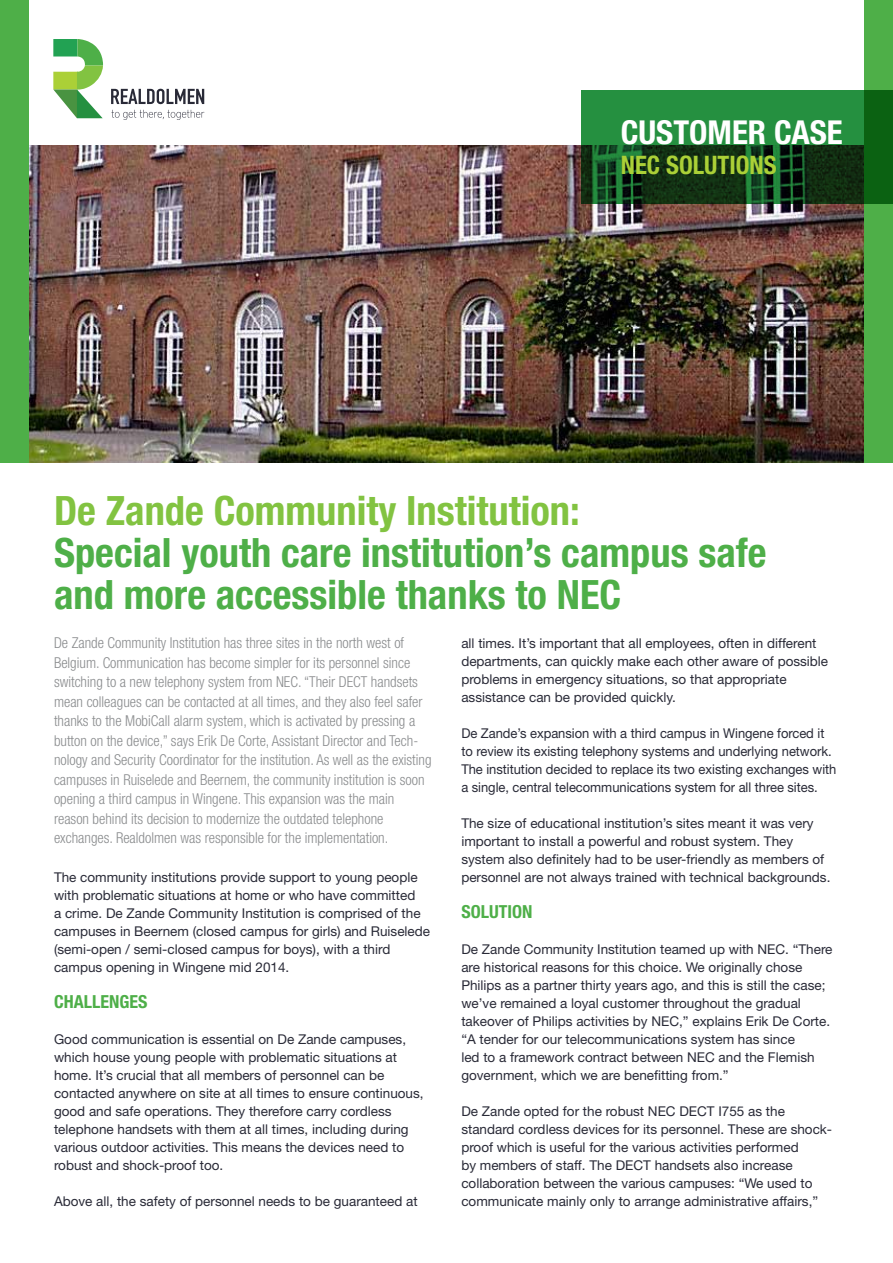
<style>
.page{position:relative;width:893px;height:1263px;background:#fff}
.page>*{position:absolute;margin:0;border:0;box-sizing:border-box;transform-origin:0 0}
.t1{font:700 condensed 40.5px/42px "Helvetica Neue LT Std";color:#4eaf48}
.t2{font:700 condensed 40.5px "Helvetica Neue LT Std";color:#82c341}
.t3{font:700 condensed 33px "Helvetica Neue LT Std";color:#fff}
.t4{font:700 condensed 25.5px "Helvetica Neue LT Std";color:#abd037}
.t5{font:700 condensed 18px "Helvetica Neue LT Std";color:#4eaf48}
.t6{font:300 condensed 15px/19.5px "Helvetica Neue LT Std";color:#8a8c8e}
.t7{font:13.5px/18px "Helvetica Neue LT Std";color:#292a37}
.t8{font:13.5px/18px "Helvetica Neue LT Std";color:#292a37;scale:.96 1}
</style>
<div class="page">
<div style="left:0;top:0;width:893px;height:463px;background:#4eaf48"></div>
<div style="left:29px;top:0;width:835px;height:463px;background:#fff"></div>
<svg style="left:111px;top:110px;width:93px;height:10px"></svg>
<svg style="left:111px;top:89px;width:93px;height:15px"></svg>
<svg style="left:53px;top:39px;width:50px;height:79px"></svg>
<img style="left:29px;top:145px;width:835px;height:318px">
<svg style="left:581px;top:90px;width:312px;height:114px;background:#196129"></svg>
<h2 class="t3" style="left:621px;top:112px;width:223px">CUSTOMER CASE</h2>
<h3 class="t4" style="left:621px;top:149px;width:157px">NEC SOLUTIONS</h3>
<h1 class="t2" style="left:54px;top:486px;width:527px">De Zande Community Institution:</h1>
<h1 class="t1" style="left:54px;top:531px;width:714px">Special youth care institution’s campus safe and more accessible thanks to NEC</h1>
<p class="t6" style="left:54px;top:633px;width:379px">De Zande Community Institution has three sites in the north west of Belgium. Communication has become simpler for its personnel since switching to a new telephony system from NEC. “Their DECT handsets mean colleagues can be contacted at all times, and they also feel safer thanks to the MobiCall alarm system, which is activated by pressing a button on the device,” says Erik De Corte, Assistant Director and Tech&shy;nology and Security Coordinator for the institution. As well as the existing campuses in Ruiselede and Beernem, the community institution is soon opening a third campus in Wingene. This expansion was the main reason behind its decision to modernize the outdated telephone exchanges. Realdolmen was responsible for the implementation.</p>
<p class="t7" style="left:54px;top:868px;width:378px">The community institutions provide support to young people with problematic situations at home or who have committed<br>a crime. De Zande Community Institution is comprised of the campuses in Beernem (closed campus for girls) and Ruiselede (semi-open / semi-closed campus for boys), with a third campus opening in Wingene mid 2014.</p>
<h3 class="t5" style="left:54px;top:991px;width:95px">CHALLENGES</h3>
<p class="t7" style="left:54px;top:1030px;width:371px">Good communication is essential on De Zande campuses, which house young people with problematic situations at home. It’s crucial that all members of personnel can be contacted anywhere on site at all times to ensure continuous, good and safe operations. They therefore carry cordless telephone handsets with them at all times, including during various outdoor activities. This means the devices need to robust and shock-proof too.</p>
<p class="t7" style="left:54px;top:1192px;width:365px">Above all, the safety of personnel needs to be guaranteed at</p>
<p class="t7" style="left:461px;top:634px;width:368px">all times. It’s important that all employees, often in different departments, can quickly make each other aware of possible problems in emergency situations, so that appropriate assistance can be provided quickly.</p>
<p class="t8" style="left:461px;top:724px;width:392px">De Zande’s expansion with a third campus in Wingene forced it to review its existing telephony systems and underlying network.<br>The institution decided to replace its two existing exchanges with a single, central telecommunications system for all three sites.</p>
<p class="t7" style="left:461px;top:814px;width:371px">The size of educational institution’s sites meant it was very important to install a powerful and robust system. They system also definitely had to be user-friendly as members of personnel are not always trained with technical backgrounds.</p>
<h3 class="t5" style="left:461px;top:901px;width:72px">SOLUTION</h3>
<p class="t7" style="left:461px;top:940px;width:373px">De Zande Community Institution teamed up with NEC. “There are historical reasons for this choice. We originally chose Philips as a partner thirty years ago, and this is still the case; we’ve remained a loyal customer throughout the gradual takeover of Philips activities by NEC,” explains Erik De Corte. “A tender for our telecommunications system has since<br>led to a framework contract between NEC and the Flemish government, which we are benefitting from.”</p>
<p class="t7" style="left:461px;top:1102px;width:372px">De Zande opted for the robust NEC DECT I755 as the standard cordless devices for its personnel. These are shock&shy;proof which is useful for the various activities performed<br>by members of staff. The DECT handsets also increase collaboration between the various campuses: “We used to communicate mainly only to arrange administrative affairs,”</p>
</div>
